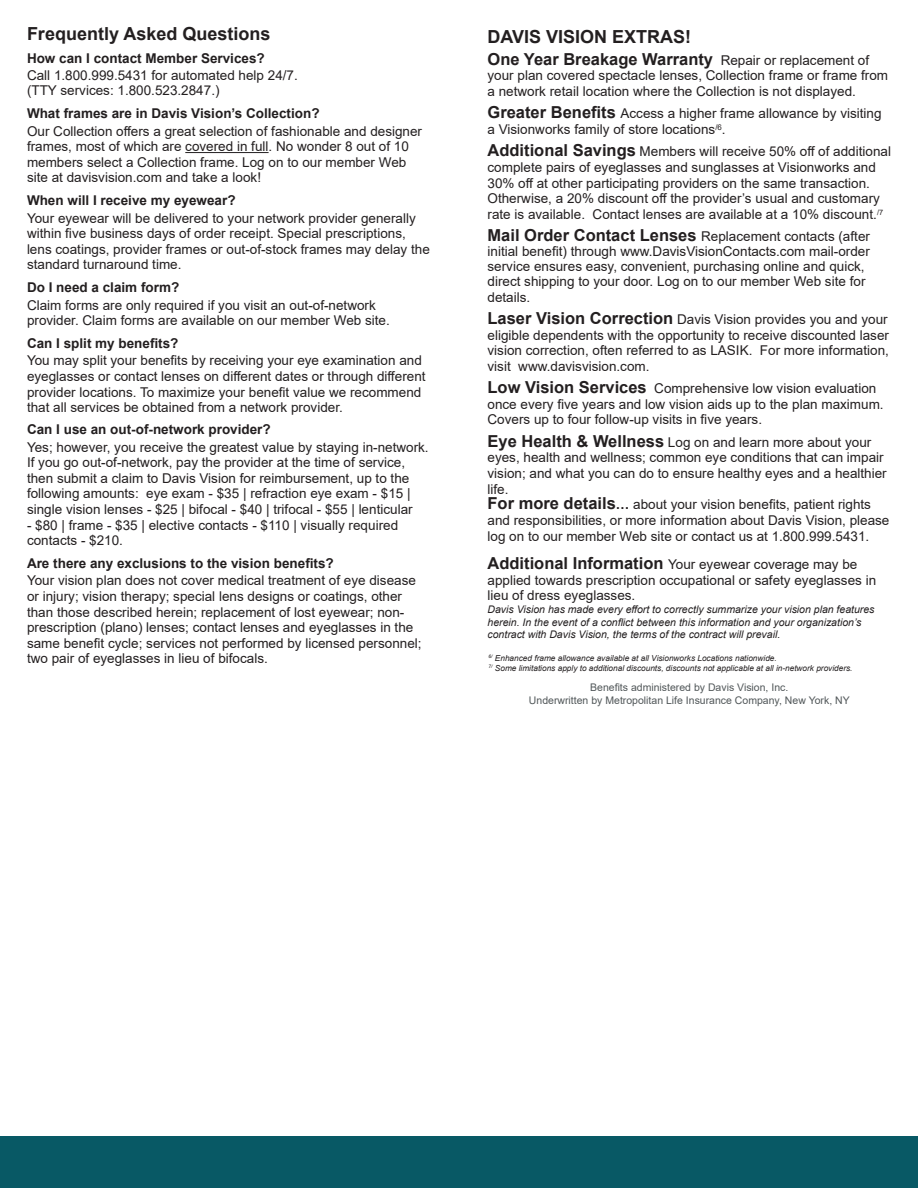
<style>
.page{position:relative;width:918px;height:1188px;background:#fff}
.page>*{position:absolute;margin:0;border:0;box-sizing:border-box;transform-origin:0 0}
.t1{font:700 18px "Arial";color:#231f20}
.t2{font:700 16.5px "Arial";color:#231f20}
.t3{font:13.5px/15.6px "Arial";color:#231f20}
.t4{font:700 13.5px "Arial";color:#231f20}
.t5{font:italic 10.5px/12.6px "Arial";color:#231f20}
.t6{font:10.5px/12.6px "Arial";color:#515759;text-align:center}
.t7{font:italic 8.25px "Arial";color:#231f20}
.s1{font-weight:400;font-size:13.5px}
.s2{font-weight:700;font-size:16.5px}
.s3{font-weight:700}
</style>
<div class="page">
<div style="left:0;top:1136px;width:918px;height:52px;background:#085965"></div>
<hr style="left:185px;top:152px;width:84px;height:1px;background:#231f20">
<p class="t1" style="left:27px;top:21px;width:245px">Frequently Asked Questions</p>
<p class="t4" style="left:27px;top:48px;width:239px">How can I contact Member Services?</p>
<p class="t3" style="left:27px;top:67px;width:272px">Call 1.800.999.5431 for automated help 24/7. (TTY services: 1.800.523.2847.)</p>
<p class="t4" style="left:27px;top:104px;width:294px">What frames are in Davis Vision’s Collection?</p>
<p class="t3" style="left:27px;top:123px;width:397px">Our Collection offers a great selection of fashionable and designer frames, most of which are covered in full. No wonder 8 out of 10 members select a Collection frame. Log on to our member Web site at davisvision.com and take a look!</p>
<p class="t4" style="left:27px;top:191px;width:210px">When will I receive my eyewear?</p>
<p class="t3" style="left:27px;top:210px;width:404px">Your eyewear will be delivered to your network provider generally within five business days of order receipt. Special prescriptions, lens coatings, provider frames or out-of-stock frames may delay the standard turnaround time.</p>
<p class="t4" style="left:27px;top:278px;width:154px">Do I need a claim form?</p>
<p class="t3" style="left:27px;top:297px;width:364px">Claim forms are only required if you visit an out-of-network provider. Claim forms are available on our member Web site.</p>
<p class="t4" style="left:27px;top:334px;width:153px">Can I split my benefits?</p>
<p class="t3" style="left:27px;top:353px;width:400px">You may split your benefits by receiving your eye examination and eyeglasses or contact lenses on different dates or through different provider locations. To maximize your benefit value we recommend that all services be obtained from a network provider.</p>
<p class="t4" style="left:27px;top:420px;width:245px">Can I use an out-of-network provider?</p>
<p class="t3" style="left:27px;top:439px;width:403px">Yes; however, you receive the greatest value by staying in-network.<br>If you go out-of-network, pay the provider at the time of service, then submit a claim to Davis Vision for reimbursement, up to the following amounts: eye exam - $35 | refraction eye exam - $15 | single vision lenses - $25 | bifocal - $40 | trifocal - $55 | lenticular</p>
<p class="t3" style="left:27px;top:517px;width:373px">- $80 | frame - $35 | elective contacts - $110 | visually required contacts - $210.</p>
<p class="t4" style="left:27px;top:554px;width:308px">Are there any exclusions to the vision benefits?</p>
<p class="t3" style="left:27px;top:573px;width:396px">Your vision plan does not cover medical treatment of eye disease or injury; vision therapy; special lens designs or coatings, other than those described herein; replacement of lost eyewear; non&shy;prescription (plano) lenses; contact lenses and eyeglasses in the same benefit cycle; services not performed by licensed personnel; two pair of eyeglasses in lieu of bifocals.</p>
<p class="t1" style="left:488px;top:24px;width:205px">DAVIS VISION EXTRAS!</p>
<p class="t2" style="left:488px;top:47px;width:383px">One Year Breakage Warranty <span class="s1">Repair or replacement of</span></p>
<p class="t3" style="left:488px;top:68px;width:402px">your plan covered spectacle lenses, Collection frame or frame from a network retail location where the Collection is not displayed.</p>
<p class="t3" style="left:488px;top:106px;width:396px"><span class="s2">Greater Benefits</span> Access a higher frame allowance by visiting a Visionworks family of store locations<sup>/6</sup>.</p>
<p class="t3" style="left:488px;top:144px;width:405px"><span class="s2">Additional Savings</span> Members will receive 50% off of additional complete pairs of eyeglasses and sunglasses at Visionworks and 30% off at other participating providers on the same transaction.<br>Otherwise, a 20% discount off the provider’s usual and customary rate is available. Contact lenses are available at a 10% discount.<sup>/7</sup></p>
<p class="t3" style="left:488px;top:229px;width:384px;line-height:15.1px"><span class="s2">Mail Order Contact Lenses</span> Replacement contacts (after initial benefit) through www.DavisVisionContacts.com mail-order service ensures easy, convenient, purchasing online and quick, direct shipping to your door. Log on to our member Web site for details.</p>
<p class="t3" style="left:488px;top:311px;width:403px;text-align:justify"><span class="s2">Laser Vision Correction</span> Davis Vision provides you and your eligible dependents with the opportunity to receive discounted laser vision correction, often referred to as LASIK. For more information, visit www.davisvision.com.</p>
<p class="t3" style="left:488px;top:381px;width:398px"><span class="s2">Low Vision Services</span> Comprehensive low vision evaluation once every five years and low vision aids up to the plan maximum.<br>Covers up to four follow-up visits in five years.</p>
<p class="t3" style="left:488px;top:434px;width:401px"><span class="s2">Eye Health &amp; Wellness</span> Log on and learn more about your eyes, health and wellness; common eye conditions that can impair vision; and what you can do to ensure healthy eyes and a healthier life.</p>
<p class="t3" style="left:488px;top:496px;width:403px"><span class="s2">For more details</span><span class="s3">…</span> about your vision benefits, patient rights and responsibilities, or more information about Davis Vision, please log on to our member Web site or contact us at 1.800.999.5431.</p>
<p class="t3" style="left:488px;top:557px;width:390px"><span class="s2">Additional Information</span> Your eyewear coverage may be applied towards prescription occupational or safety eyeglasses in lieu of dress eyeglasses.</p>
<p class="t5" style="left:488px;top:603px;width:389px">Davis Vision has made every effort to correctly summarize your vision plan features herein. In the event of a conflict between this information and your organization’s contract with Davis Vision, the terms of the contract will prevail.</p>
<p class="t7" style="left:489px;top:653px;width:290px"><sup>6/</sup> Enhanced frame allowance available at all Visionworks Locations nationwide.</p>
<p class="t7" style="left:489px;top:663px;width:365px"><sup>7/</sup> Some limitations apply to additional discounts, discounts not applicable at all in-network providers.</p>
<p class="t6" style="left:529px;top:681px;width:322px">Benefits administered by Davis Vision, Inc.<br>Underwritten by Metropolitan Life Insurance Company, New York, NY</p>
</div>
